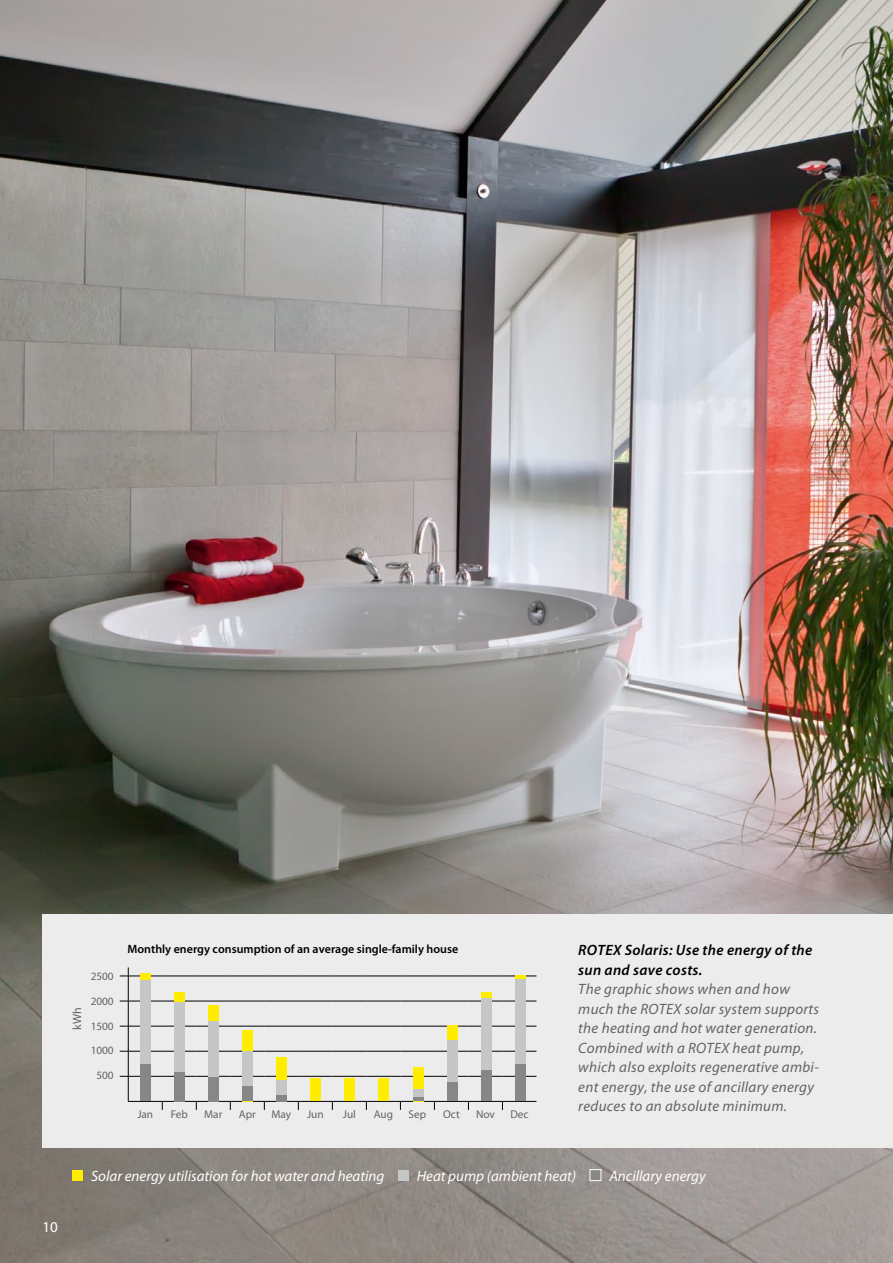
<style>
.page{position:relative;width:893px;height:1263px;background:#fff}
.page>*{position:absolute;margin:0;border:0;box-sizing:border-box;transform-origin:0 0}
.t1{font:italic 15px/19.5px "Myriad Pro";letter-spacing:.02em;color:#636362}
.t2{font:italic 15px "Myriad Pro";color:#fff}
.t3{font:italic 600 15px/19.5px "Myriad Pro";letter-spacing:.02em;color:#000}
.t4{font:15px "Myriad Pro";color:#fff}
.t5{font:600 12px "Myriad Pro";color:#000}
.t6{font:12px "Myriad Pro";color:#636362}
.t7{font:11.25px "Myriad Pro";color:#636362}
</style>
<div class="page">
<img style="left:0;top:0;width:893px;height:1263px">
<div style="left:43px;top:914px;width:850px;height:234px;background:#ececed"></div>
<div style="left:72px;top:1170px;width:11px;height:11px;background:#ffed00"></div>
<div style="left:398px;top:1170px;width:11px;height:11px;background:#c5c6c6"></div>
<svg style="left:590px;top:1169px;width:11px;height:12px"></svg>
<hr style="left:128px;top:976px;width:34px;height:1px;background:#000">
<hr style="left:162px;top:976px;width:34px;height:1px;background:#000">
<hr style="left:196px;top:976px;width:34px;height:1px;background:#000">
<hr style="left:230px;top:976px;width:34px;height:1px;background:#000">
<hr style="left:264px;top:976px;width:34px;height:1px;background:#000">
<hr style="left:298px;top:976px;width:34px;height:1px;background:#000">
<hr style="left:332px;top:976px;width:34px;height:1px;background:#000">
<hr style="left:366px;top:976px;width:34px;height:1px;background:#000">
<hr style="left:400px;top:976px;width:34px;height:1px;background:#000">
<hr style="left:434px;top:976px;width:34px;height:1px;background:#000">
<hr style="left:468px;top:976px;width:34px;height:1px;background:#000">
<hr style="left:502px;top:976px;width:34px;height:1px;background:#000">
<hr style="left:128px;top:1001px;width:34px;height:1px;background:#000">
<hr style="left:162px;top:1001px;width:34px;height:1px;background:#000">
<hr style="left:196px;top:1001px;width:34px;height:1px;background:#000">
<hr style="left:230px;top:1001px;width:34px;height:1px;background:#000">
<hr style="left:264px;top:1001px;width:34px;height:1px;background:#000">
<hr style="left:298px;top:1001px;width:34px;height:1px;background:#000">
<hr style="left:332px;top:1001px;width:34px;height:1px;background:#000">
<hr style="left:366px;top:1001px;width:34px;height:1px;background:#000">
<hr style="left:400px;top:1001px;width:34px;height:1px;background:#000">
<hr style="left:434px;top:1001px;width:34px;height:1px;background:#000">
<hr style="left:468px;top:1001px;width:34px;height:1px;background:#000">
<hr style="left:502px;top:1001px;width:34px;height:1px;background:#000">
<hr style="left:128px;top:1026px;width:34px;height:1px;background:#000">
<hr style="left:162px;top:1026px;width:34px;height:1px;background:#000">
<hr style="left:196px;top:1026px;width:34px;height:1px;background:#000">
<hr style="left:230px;top:1026px;width:34px;height:1px;background:#000">
<hr style="left:264px;top:1026px;width:34px;height:1px;background:#000">
<hr style="left:298px;top:1026px;width:34px;height:1px;background:#000">
<hr style="left:332px;top:1026px;width:34px;height:1px;background:#000">
<hr style="left:366px;top:1026px;width:34px;height:1px;background:#000">
<hr style="left:400px;top:1026px;width:34px;height:1px;background:#000">
<hr style="left:434px;top:1026px;width:34px;height:1px;background:#000">
<hr style="left:468px;top:1026px;width:34px;height:1px;background:#000">
<hr style="left:502px;top:1026px;width:34px;height:1px;background:#000">
<hr style="left:128px;top:1051px;width:34px;height:1px;background:#000">
<hr style="left:162px;top:1051px;width:34px;height:1px;background:#000">
<hr style="left:196px;top:1051px;width:34px;height:1px;background:#000">
<hr style="left:230px;top:1051px;width:34px;height:1px;background:#000">
<hr style="left:264px;top:1051px;width:34px;height:1px;background:#000">
<hr style="left:298px;top:1051px;width:34px;height:1px;background:#000">
<hr style="left:332px;top:1051px;width:34px;height:1px;background:#000">
<hr style="left:366px;top:1051px;width:34px;height:1px;background:#000">
<hr style="left:400px;top:1051px;width:34px;height:1px;background:#000">
<hr style="left:434px;top:1051px;width:34px;height:1px;background:#000">
<hr style="left:468px;top:1051px;width:34px;height:1px;background:#000">
<hr style="left:502px;top:1051px;width:34px;height:1px;background:#000">
<hr style="left:128px;top:1076px;width:34px;height:1px;background:#000">
<hr style="left:162px;top:1076px;width:34px;height:1px;background:#000">
<hr style="left:196px;top:1076px;width:34px;height:1px;background:#000">
<hr style="left:230px;top:1076px;width:34px;height:1px;background:#000">
<hr style="left:264px;top:1076px;width:34px;height:1px;background:#000">
<hr style="left:298px;top:1076px;width:34px;height:1px;background:#000">
<hr style="left:332px;top:1076px;width:34px;height:1px;background:#000">
<hr style="left:366px;top:1076px;width:34px;height:1px;background:#000">
<hr style="left:400px;top:1076px;width:34px;height:1px;background:#000">
<hr style="left:434px;top:1076px;width:34px;height:1px;background:#000">
<hr style="left:468px;top:1076px;width:34px;height:1px;background:#000">
<hr style="left:502px;top:1076px;width:34px;height:1px;background:#000">
<hr style="left:128px;top:1101px;width:34px;height:1px;background:#000">
<hr style="left:162px;top:1101px;width:34px;height:1px;background:#000">
<hr style="left:196px;top:1101px;width:34px;height:1px;background:#000">
<hr style="left:230px;top:1101px;width:34px;height:1px;background:#000">
<hr style="left:264px;top:1101px;width:34px;height:1px;background:#000">
<hr style="left:298px;top:1101px;width:34px;height:1px;background:#000">
<hr style="left:332px;top:1101px;width:34px;height:1px;background:#000">
<hr style="left:366px;top:1101px;width:34px;height:1px;background:#000">
<hr style="left:400px;top:1101px;width:34px;height:1px;background:#000">
<hr style="left:434px;top:1101px;width:34px;height:1px;background:#000">
<hr style="left:468px;top:1101px;width:34px;height:1px;background:#000">
<hr style="left:502px;top:1101px;width:34px;height:1px;background:#000">
<svg style="left:120px;top:967px;width:9px;height:134px"></svg>
<div style="left:310px;top:1079px;width:11px;height:22px;background:#ffed00"></div>
<div style="left:345px;top:1079px;width:10px;height:22px;background:#ffed00"></div>
<div style="left:379px;top:1079px;width:10px;height:22px;background:#ffed00"></div>
<div style="left:140px;top:974px;width:11px;height:127px;background:#ffed00"></div>
<div style="left:140px;top:980px;width:11px;height:121px;background:#c5c6c6"></div>
<div style="left:140px;top:1065px;width:11px;height:36px;background:#878786"></div>
<div style="left:174px;top:992px;width:11px;height:109px;background:#ffed00"></div>
<div style="left:174px;top:1002px;width:11px;height:99px;background:#c5c6c6"></div>
<div style="left:174px;top:1072px;width:11px;height:29px;background:#878786"></div>
<div style="left:208px;top:1005px;width:11px;height:96px;background:#ffed00"></div>
<div style="left:208px;top:1021px;width:11px;height:80px;background:#c5c6c6"></div>
<div style="left:208px;top:1077px;width:11px;height:24px;background:#878786"></div>
<div style="left:242px;top:1030px;width:11px;height:71px;background:#ffed00"></div>
<div style="left:242px;top:1051px;width:11px;height:50px;background:#c5c6c6"></div>
<div style="left:242px;top:1086px;width:11px;height:15px;background:#878786"></div>
<div style="left:276px;top:1057px;width:11px;height:44px;background:#ffed00"></div>
<div style="left:276px;top:1080px;width:11px;height:21px;background:#c5c6c6"></div>
<div style="left:276px;top:1095px;width:11px;height:6px;background:#878786"></div>
<div style="left:413px;top:1067px;width:10px;height:34px;background:#ffed00"></div>
<div style="left:413px;top:1090px;width:10px;height:11px;background:#c5c6c6"></div>
<hr style="left:413px;top:1097px;width:10px;height:4px;background:#878786">
<div style="left:447px;top:1025px;width:10px;height:76px;background:#ffed00"></div>
<div style="left:447px;top:1040px;width:10px;height:61px;background:#c5c6c6"></div>
<div style="left:447px;top:1082px;width:10px;height:19px;background:#878786"></div>
<div style="left:481px;top:992px;width:11px;height:109px;background:#ffed00"></div>
<div style="left:481px;top:998px;width:11px;height:103px;background:#c5c6c6"></div>
<div style="left:481px;top:1070px;width:11px;height:31px;background:#878786"></div>
<div style="left:515px;top:975px;width:11px;height:126px;background:#ffed00"></div>
<div style="left:515px;top:979px;width:11px;height:122px;background:#c5c6c6"></div>
<div style="left:515px;top:1065px;width:11px;height:36px;background:#878786"></div>
<p class="t6" style="left:70px;top:1030px;width:24px;rotate:-90deg">kWh</p>
<p class="t7" style="left:91px;top:969px;width:25px">2500</p>
<p class="t7" style="left:91px;top:994px;width:25px">2000</p>
<p class="t7" style="left:91px;top:1019px;width:25px">1500</p>
<p class="t7" style="left:91px;top:1044px;width:25px">1000</p>
<p class="t7" style="left:96px;top:1068px;width:19px">500</p>
<p class="t5" style="left:128px;top:941px;width:332px">Monthly energy consumption of an average single-family house</p>
<p class="t7" style="left:137px;top:1107px;width:17px">Jan</p>
<p class="t7" style="left:171px;top:1107px;width:19px">Feb</p>
<p class="t7" style="left:204px;top:1107px;width:20px">Mar</p>
<p class="t7" style="left:239px;top:1107px;width:18px">Apr</p>
<p class="t7" style="left:271px;top:1107px;width:21px">May</p>
<p class="t7" style="left:307px;top:1107px;width:18px">Jun</p>
<p class="t7" style="left:343px;top:1107px;width:15px">Jul</p>
<p class="t7" style="left:374px;top:1107px;width:21px">Aug</p>
<p class="t7" style="left:409px;top:1107px;width:19px">Sep</p>
<p class="t7" style="left:443px;top:1107px;width:18px">Oct</p>
<p class="t7" style="left:476px;top:1107px;width:20px">Nov</p>
<p class="t7" style="left:510px;top:1107px;width:20px">Dec</p>
<p class="t3" style="left:578px;top:940px;width:236px">ROTEX Solaris: Use the energy of the sun and save costs.</p>
<p class="t1" style="left:578px;top:979px;width:242px">The graphic shows when and how much the ROTEX solar system supports the heating and hot water generation.<br>Combined with a ROTEX heat pump, which also exploits regenerative ambi&shy;ent energy, the use of ancillary energy reduces to an absolute minimum.</p>
<p class="t4" style="left:43px;top:1218px;width:17px">10</p>
<p class="t2" style="left:91px;top:1166px;width:295px">Solar energy utilisation for hot water and heating</p>
<p class="t2" style="left:417px;top:1166px;width:161px">Heat pump (ambient heat)</p>
<p class="t2" style="left:609px;top:1166px;width:98px">Ancillary energy</p>
</div>
